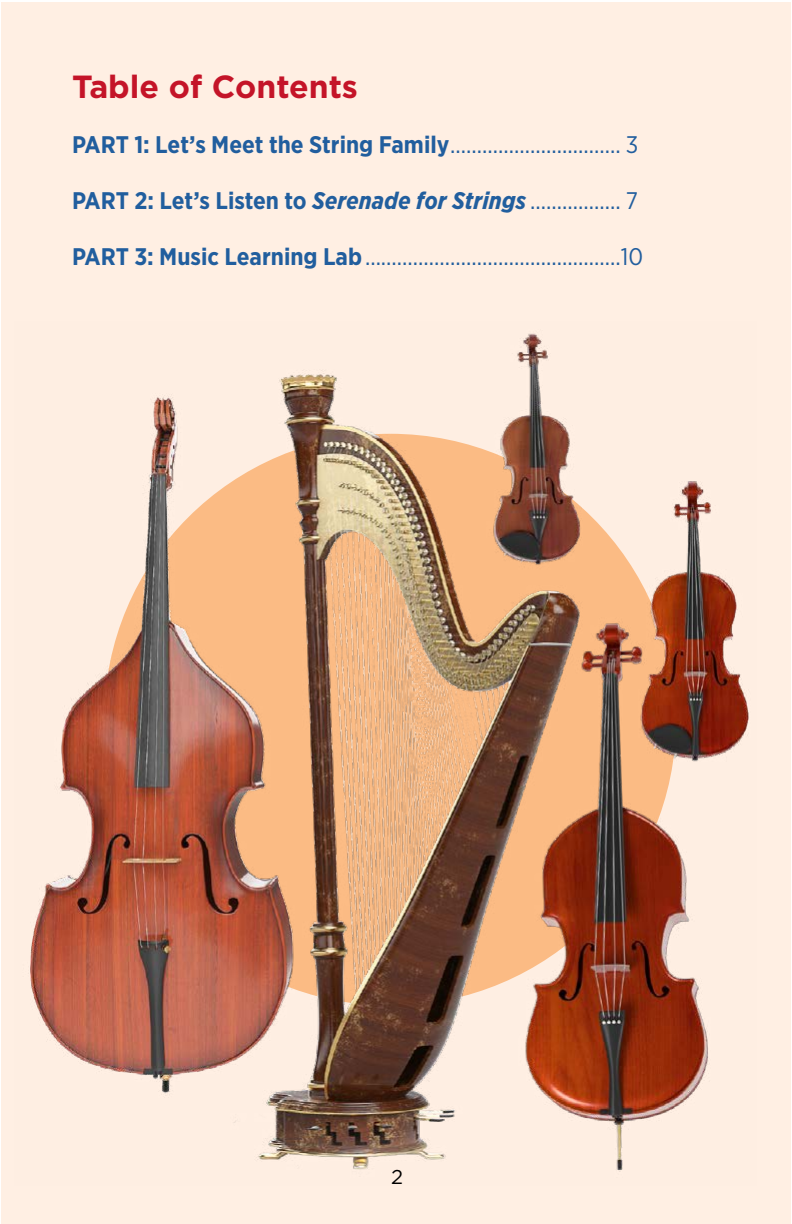
<style>
.page{position:relative;width:792px;height:1224px;background:#fff}
.page>*{position:absolute;margin:0;border:0;box-sizing:border-box;transform-origin:0 0}
.t1{font:700 32px "Gotham";color:#c41428}
.t2{font:24px "Gotham Narrow";color:#215e9e}
.t3{font:700 24px "Gotham Narrow";letter-spacing:-.005em;color:#215e9e}
.t4{font:20px "Gotham";color:#000}
.s1{font-weight:700}
.s2{font-style:italic}
.s3{font-weight:400}
</style>
<div class="page">
<div style="left:1px;top:2px;width:790px;height:1222px;background:#ffefe3"></div>
<img style="left:30px;top:333px;width:719px;height:839px">
<h1 class="t1" style="left:72px;top:65px;width:288px">Table of Contents</h1>
<p class="t2" style="left:72px;top:130px;width:568px"><span class="s1">PART 1: Let’s Meet the String Family</span>................................ 3</p>
<p class="t3" style="left:72px;top:185px;width:568px">PART 2: Let’s Listen to <span class="s2">Serenade for Strings</span> <span class="s3">................. 7</span></p>
<p class="t2" style="left:72px;top:242px;width:573px"><span class="s1">PART 3: Music Learning Lab</span>................................................10</p>
<p class="t4" style="left:391px;top:1164px;width:13px">2</p>
</div>
